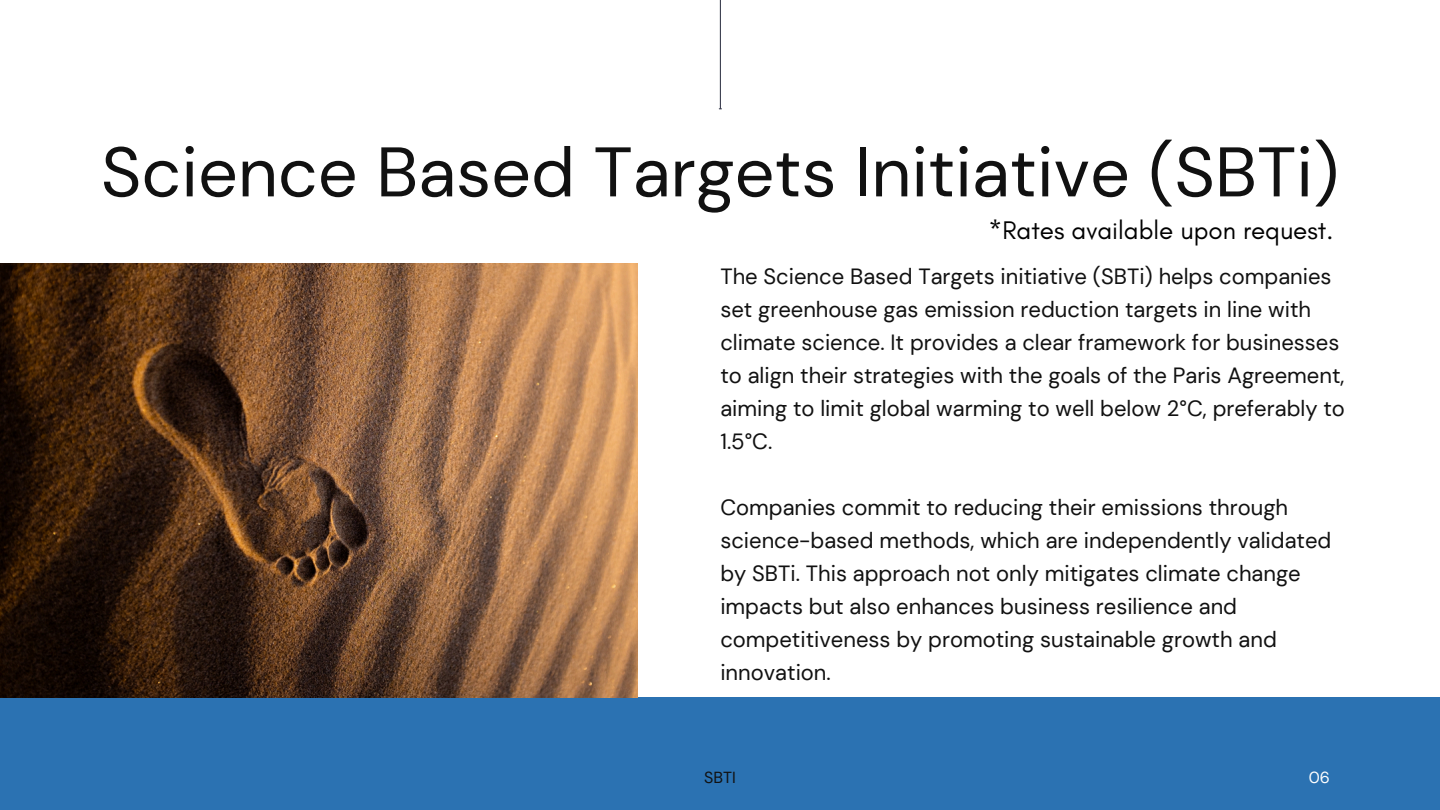
<style>
.page{position:relative;width:1440px;height:810px;background:#fff}
.page>*{position:absolute;margin:0;border:0;box-sizing:border-box;transform-origin:0 0}
.t1{font:70px "DM Sans";color:#111}
.t2{font:26px "Glacial Indifference";color:#000}
.t3{font:22px/33px "DM Sans";color:#111}
.t4{font:16px "DM Sans";color:#111}
.t5{font:16px "DM Sans";color:#fff}
</style>
<div class="page">
<hr style="left:720px;top:0;width:1px;height:108px;background:#25293c">
<div style="left:0;top:697px;width:1440px;height:113px;background:#2b72b2"></div>
<img style="left:0;top:264px;width:638px;height:433px">
<h2 class="t1" style="left:101px;top:127px;width:1240px">Science Based Targets Initiative (SBTi)</h2>
<p class="t2" style="left:989px;top:214px;width:346px">*Rates available upon request.</p>
<p class="t3" style="left:720px;top:260px;width:626px">The Science Based Targets initiative (SBTi) helps companies set greenhouse gas emission reduction targets in line with climate science. It provides a clear framework for businesses to align their strategies with the goals of the Paris Agreement, aiming to limit global warming to well below 2°C, preferably to 1.5°C.</p>
<h3 class="t3" style="left:720px;top:491px;width:613px">Companies commit to reducing their emissions through science-based methods, which are independently validated by SBTi. This approach not only mitigates climate change impacts but also enhances business resilience and competitiveness by promoting sustainable growth and innovation.</h3>
<h3 class="t4" style="left:704px;top:767px;width:33px">SBTI</h3>
<p class="t5" style="left:1309px;top:767px;width:23px">06</p>
</div>
